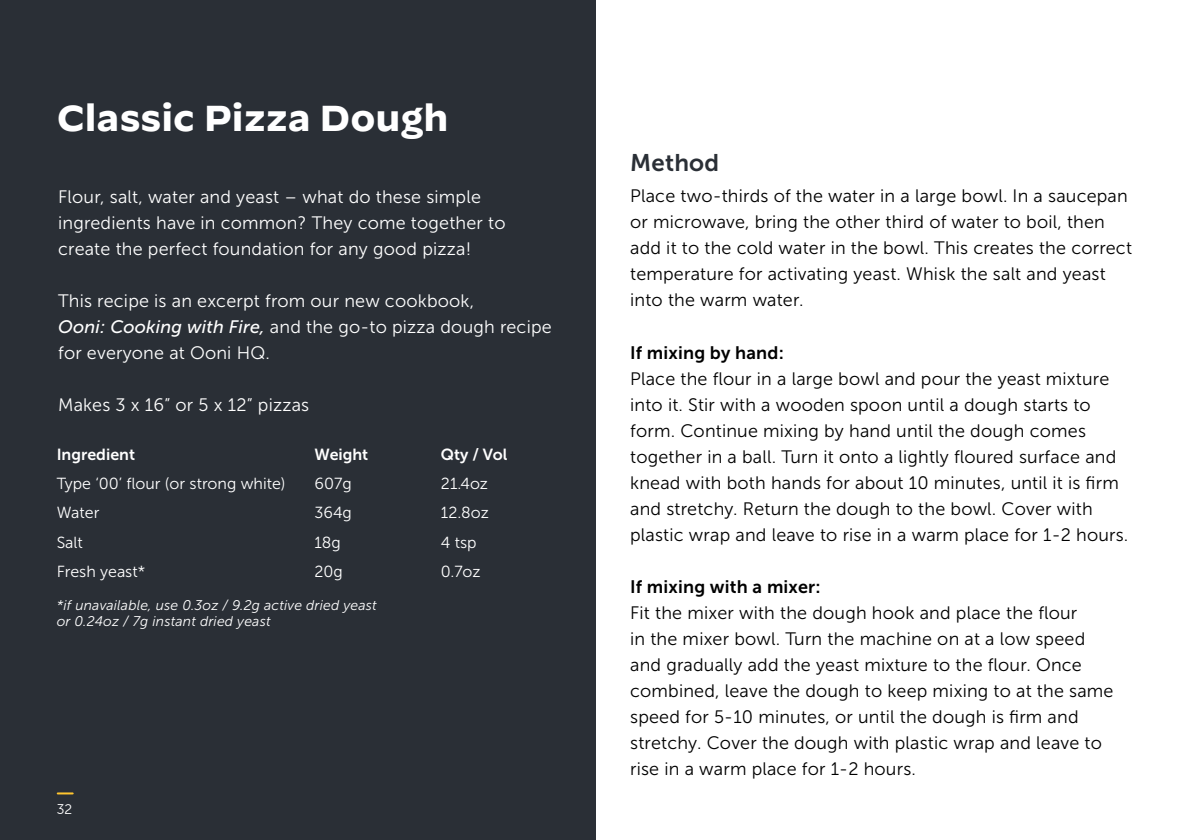
<style>
.page{position:relative;width:1191px;height:840px;background:#fff}
.page>*{position:absolute;margin:0;border:0;box-sizing:border-box;transform-origin:0 0}
.t1{font:700 36px "Decimal";color:#fff}
.t2{font:24px "Museo Sans 700";letter-spacing:.01em;color:#2a2f36}
.t3{font:18px/26px "Museo Sans 300";letter-spacing:.01em;color:#000}
.t4{font:18px/26px "Museo Sans 300";letter-spacing:.01em;color:#fff}
.t5{font:18px "Museo Sans 700";letter-spacing:.01em;color:#000}
.t6{font:16px "Museo Sans 300";color:#fff}
.t7{font:16px "Museo Sans 700";color:#fff}
.t8{font:italic 14px/16px "Museo Sans 300";letter-spacing:.01em;color:#fff}
.t9{font:14px "Museo Sans Rounded 300";color:#fff}
.s1{font-family:"Museo Sans 500";font-style:italic}
</style>
<div class="page">
<div style="left:0;top:0;width:595px;height:839px;background:#2a2f36"></div>
<svg style="left:58px;top:792px;width:15px;height:2px"></svg>
<h1 class="t1" style="left:57px;top:97px;width:393px">Classic Pizza Dough</h1>
<p class="t4" style="left:58px;top:184px;width:449px">Flour, salt, water and yeast – what do these simple ingredients have in common? They come together to create the perfect foundation for any good pizza!</p>
<p class="t4" style="left:58px;top:288px;width:495px">This recipe is an excerpt from our new cookbook,<br><span class="s1">Ooni: Cooking with Fire,</span> and the go-to pizza dough recipe for everyone at Ooni HQ.</p>
<p class="t4" style="left:58px;top:392px;width:253px">Makes 3 x 16” or 5 x 12” pizzas</p>
<p class="t7" style="left:57px;top:445px;width:80px">Ingredient</p>
<p class="t7" style="left:314px;top:445px;width:55px">Weight</p>
<p class="t7" style="left:441px;top:445px;width:68px">Qty / Vol</p>
<p class="t6" style="left:57px;top:475px;width:230px">Type ‘00’ flour (or strong white)</p>
<p class="t6" style="left:314px;top:475px;width:39px">607g</p>
<p class="t6" style="left:441px;top:475px;width:49px">21.4oz</p>
<p class="t6" style="left:57px;top:504px;width:44px">Water</p>
<p class="t6" style="left:314px;top:504px;width:39px">364g</p>
<p class="t6" style="left:441px;top:504px;width:49px">12.8oz</p>
<p class="t6" style="left:57px;top:533px;width:28px">Salt</p>
<p class="t6" style="left:314px;top:533px;width:28px">18g</p>
<p class="t6" style="left:441px;top:533px;width:37px">4 tsp</p>
<p class="t6" style="left:57px;top:562px;width:90px">Fresh yeast*</p>
<p class="t6" style="left:314px;top:562px;width:30px">20g</p>
<p class="t6" style="left:441px;top:562px;width:41px">0.7oz</p>
<p class="t8" style="left:57px;top:596px;width:322px">*if unavailable, use 0.3oz / 9.2g active dried yeast or 0.24oz / 7g instant dried yeast</p>
<p class="t9" style="left:57px;top:801px;width:17px">32</p>
<h2 class="t2" style="left:630px;top:149px;width:90px">Method</h2>
<p class="t3" style="left:630px;top:183px;width:503px">Place two-thirds of the water in a large bowl. In a saucepan or microwave, bring the other third of water to boil, then add it to the cold water in the bowl. This creates the correct temperature for activating yeast. Whisk the salt and yeast into the warm water.</p>
<p class="t5" style="left:630px;top:342px;width:155px">If mixing by hand:</p>
<p class="t3" style="left:630px;top:365px;width:500px">Place the flour in a large bowl and pour the yeast mixture into it. Stir with a wooden spoon until a dough starts to form. Continue mixing by hand until the dough comes together in a ball. Turn it onto a lightly floured surface and knead with both hands for about 10 minutes, until it is firm and stretchy. Return the dough to the bowl. Cover with plastic wrap and leave to rise in a warm place for 1-2 hours.</p>
<p class="t5" style="left:630px;top:576px;width:192px">If mixing with a mixer:</p>
<p class="t3" style="left:630px;top:599px;width:485px">Fit the mixer with the dough hook and place the flour<br>in the mixer bowl. Turn the machine on at a low speed and gradually add the yeast mixture to the flour. Once combined, leave the dough to keep mixing to at the same speed for 5-10 minutes, or until the dough is firm and stretchy. Cover the dough with plastic wrap and leave to rise in a warm place for 1-2 hours.</p>
</div>
